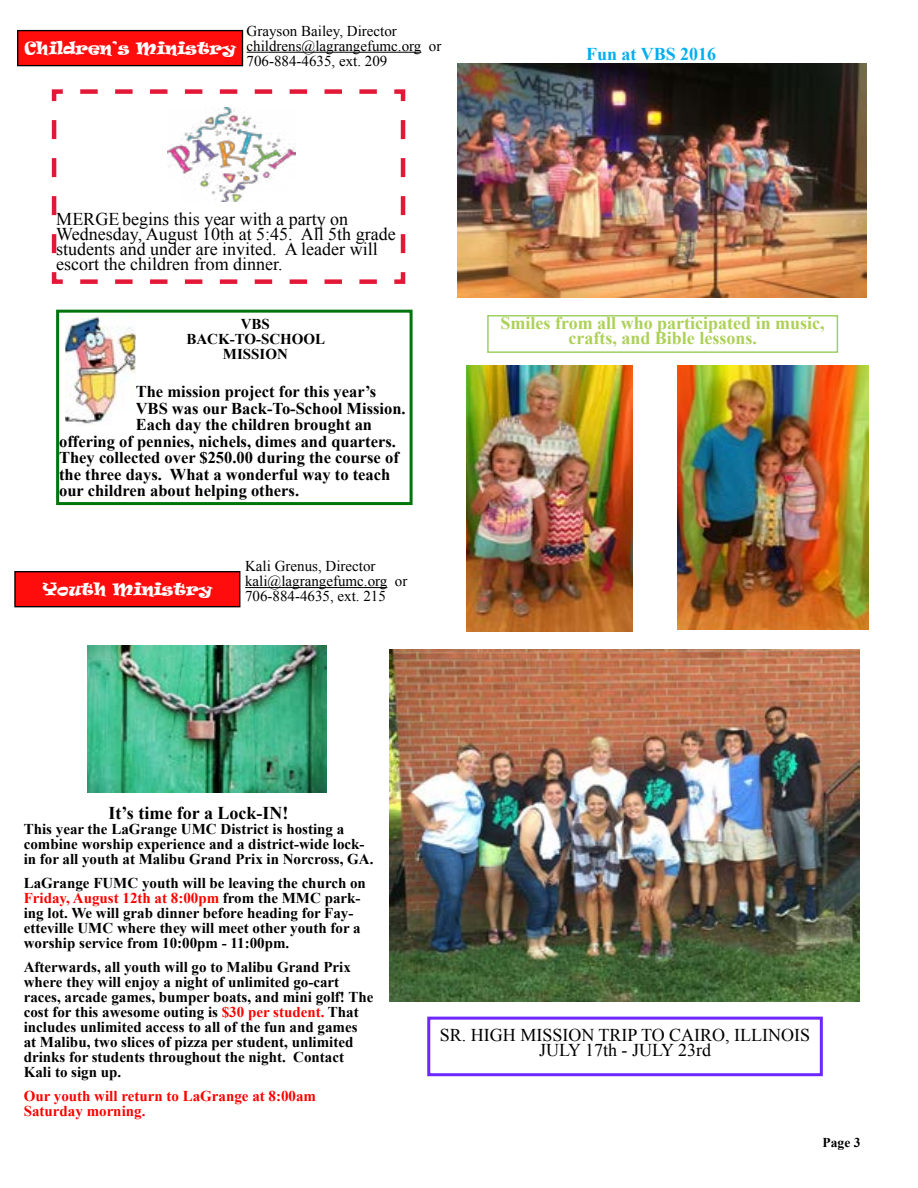
<style>
.page{position:relative;width:918px;height:1188px;background:#fff}
.page>*{position:absolute;margin:0;border:0;box-sizing:border-box;transform-origin:0 0}
.t1{font:18px/15px "Times New Roman";color:#000}
.t2{font:700 18px/15px "Times New Roman";color:#add157;text-align:center}
.t3{font:700 18px "Times New Roman";color:#000}
.t4{font:700 18px "Times New Roman";color:#00aeef}
.t5{font:700 16.5px "Times New Roman";color:#000}
.t6{font:16.05px "Ravie";color:#fff}
.t7{font:700 15px/15px "Times New Roman";color:#000}
.t8{font:15px/15px "Times New Roman";color:#000}
.t9{font:700 15px/15px "Times New Roman";color:#f00}
.t10{font:700 13.5px "Times New Roman";color:#000}
.s1{color:#f00}
</style>
<div class="page">
<div style="left:15px;top:572px;width:225px;height:35px;background:#ff0d0d"></div>
<div style="left:14px;top:571px;width:226px;height:36px;border:1px solid #000"></div>
<hr style="left:245px;top:587px;width:142px;height:1px;background:#000">
<div style="left:18px;top:31px;width:224px;height:35px;background:#ff0d0d"></div>
<div style="left:17px;top:30px;width:226px;height:36px;border:1px solid #000"></div>
<svg style="left:51px;top:89px;width:355px;height:195px"></svg>
<img style="left:167px;top:107px;width:129px;height:95px">
<img style="left:457px;top:63px;width:409px;height:234px">
<img style="left:87px;top:646px;width:239px;height:147px">
<img style="left:390px;top:650px;width:469px;height:352px">
<div style="left:427px;top:1017px;width:396px;height:59px;border:3px solid #6e27ff"></div>
<img style="left:466px;top:366px;width:166px;height:266px">
<hr style="left:247px;top:52px;width:174px;height:1px;background:#000">
<div style="left:487px;top:315px;width:351px;height:38px;border:2px solid #a0cf67"></div>
<div style="left:56px;top:310px;width:357px;height:195px;border:3px solid #00750b"></div>
<img style="left:66px;top:316px;width:70px;height:108px">
<img style="left:677px;top:366px;width:192px;height:263px">
<p class="t6" style="left:24px;top:37px;width:213px">Children’s Ministry</p>
<p class="t8" style="left:247px;top:23px;width:196px">Grayson Bailey, Director childrens@lagrangefumc.org or<br>706-884-4635, ext. 209</p>
<p class="t1" style="left:56px;top:211px;width:341px">MERGE begins this year with a party on Wednesday, August 10th at 5:45. All 5th grade students and under are invited. A leader will escort the children from dinner.</p>
<p class="t7" style="left:186px;top:316px;width:140px;text-align:center">VBS<br>BACK-TO-SCHOOL<br>MISSION</p>
<p class="t5" style="left:136px;top:380px;width:242px">The mission project for this year’s</p>
<p class="t5" style="left:136px;top:397px;width:272px">VBS was our Back-To-School Mission.</p>
<p class="t5" style="left:136px;top:413px;width:238px">Each day the children brought an</p>
<p class="t5" style="left:59px;top:430px;width:338px">offering of pennies, nichels, dimes and quarters.</p>
<p class="t5" style="left:59px;top:446px;width:341px">They collected over $250.00 during the course of</p>
<p class="t5" style="left:59px;top:463px;width:333px">the three days. What a wonderful way to teach</p>
<p class="t5" style="left:59px;top:479px;width:242px">our children about helping others.</p>
<p class="t6" style="left:42px;top:578px;width:171px">Youth Ministry</p>
<p class="t8" style="left:245px;top:558px;width:164px">Kali Grenus, Director kali@lagrangefumc.org or<br>706-884-4635, ext. 215</p>
<p class="t4" style="left:586px;top:41px;width:132px">Fun at VBS 2016</p>
<p class="t2" style="left:501px;top:315px;width:326px">Smiles from all who participated in music, crafts, and Bible lessons.</p>
<p class="t3" style="left:109px;top:800px;width:181px">It’s time for a Lock-IN!</p>
<p class="t7" style="left:24px;top:821px;width:351px">This year the LaGrange UMC District is hosting a combine worship experience and a district-wide lock&shy;in for all youth at Malibu Grand Prix in Norcross, GA.</p>
<p class="t7" style="left:24px;top:875px;width:344px">LaGrange FUMC youth will be leaving the church on <span class="s1">Friday, August 12th at 8:00pm</span> from the MMC park&shy;ing lot. We will grab dinner before heading for Fay&shy;etteville UMC where they will meet other youth for a worship service from 10:00pm - 11:00pm.</p>
<p class="t7" style="left:24px;top:959px;width:351px">Afterwards, all youth will go to Malibu Grand Prix where they will enjoy a night of unlimited go-cart races, arcade games, bumper boats, and mini golf! The cost for this awesome outing is <span class="s1">$30 per student.</span> That includes unlimited access to all of the fun and games at Malibu, two slices of pizza per student, unlimited drinks for students throughout the night. Contact Kali to sign up.</p>
<p class="t9" style="left:24px;top:1088px;width:294px">Our youth will return to LaGrange at 8:00am<br>Saturday morning.</p>
<p class="t1" style="left:440px;top:1027px;width:372px;text-align:center">SR. HIGH MISSION TRIP TO CAIRO, ILLINOIS<br>JULY 17th - JULY 23rd</p>
<p class="t10" style="left:823px;top:1133px;width:39px">Page 3</p>
</div>
